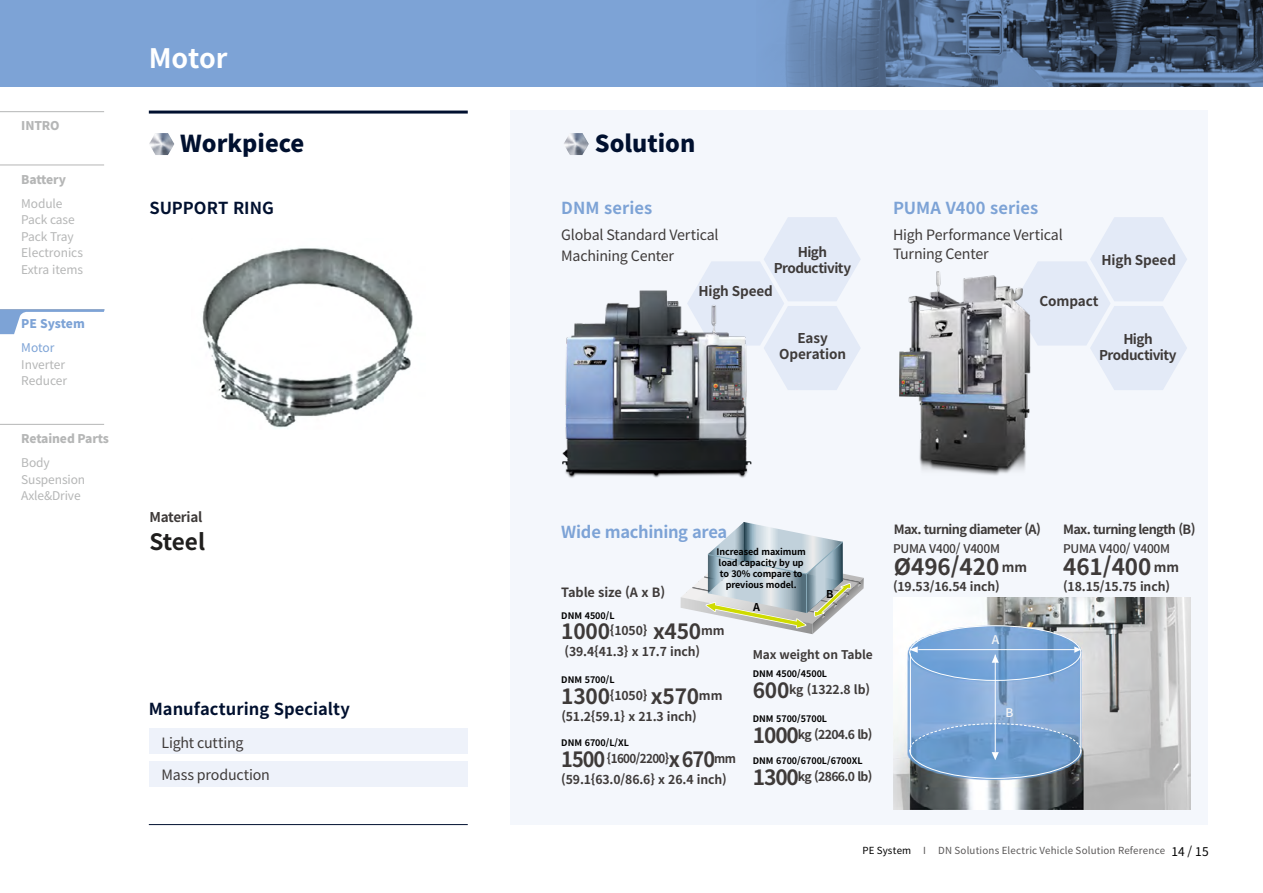
<style>
.page{position:relative;width:1263px;height:893px;background:#fff}
.page>*{position:absolute;margin:0;border:0;box-sizing:border-box;transform-origin:0 0}
.t1{font:700 26.85px "Noto Sans KR";letter-spacing:-.005em;color:#fff}
.t2{font:900 23.25px "Noto Sans KR";color:#00102f}
.t3{font:700 22.5px "Noto Sans KR";color:#3e3a39}
.t4{font:700 22.5px "Noto Sans KR";letter-spacing:-.01em;color:#1f1e1d}
.t5{font:700 21px "Noto Sans KR";letter-spacing:-.01em;color:#3e3a39}
.t6{font:700 16.5px "Noto Sans KR";letter-spacing:-.005em;color:#7da3d6}
.t7{font:700 16.5px "Noto Sans KR";color:#00102f}
.t8{font:14.25px/19.2px "Noto Sans KR";letter-spacing:-.015em;color:#3e3a39}
.t9{font:700 13.5px/15.8px "Noto Sans KR";letter-spacing:-.02em;color:#3e3a39;text-align:center}
.t10{font:700 13.5px/15.8px "Noto Sans KR";letter-spacing:-.04em;color:#3e3a39;text-align:center}
.t11{font:700 12.75px "Noto Sans KR";letter-spacing:-.05em;color:#3e3a39}
.t12{font:700 12.75px "Noto Sans KR";letter-spacing:-.01em;color:#3e3a39}
.t13{font:700 12.3px "Noto Sans KR";letter-spacing:-.01em;color:#3e3a39}
.t14{font:700 12.3px/21px "Noto Sans KR";letter-spacing:-.03em;color:#3e3a39;scale:.95 1}
.t15{font:12px/16.5px "Noto Sans KR";letter-spacing:-.01em;color:#b5b6b6}
.t16{font:500 12px "Noto Sans KR";letter-spacing:-.02em;color:#3e3a39}
.t17{font:900 12px "Noto Sans KR";letter-spacing:-.01em;color:#b5b6b6}
.t18{font:700 12px "Noto Sans KR";letter-spacing:-.01em;color:#3e3a39}
.t19{font:900 12px "Noto Sans KR";color:#7da3d6}
.t20{font:12px "Noto Sans KR";letter-spacing:-.01em;color:#7da3d6}
.t21{font:500 12px "Noto Sans KR";color:#f6f6f6}
.t22{font:700 10.8px "Noto Sans KR";color:#000}
.t23{font:9.75px "Noto Sans KR";letter-spacing:.02em;color:#595757}
.t24{font:700 9px/10.8px "Noto Sans KR";color:#000;text-align:center}
.s1{font-size:21px}
.s2{color:#000}
.s3{font-size:12px;color:#000}
</style>
<div class="page">
<svg style="left:0;top:0;width:1263px;height:87px;background:#6a8ab6"></svg>
<div style="left:510px;top:111px;width:698px;height:714px;background:#f4f7fc"></div>
<hr style="left:149px;top:111px;width:319px;height:3px;background:#00102f">
<hr style="left:149px;top:824px;width:319px;height:1px;background:#00102f">
<img style="left:564px;top:133px;width:25px;height:22px">
<img style="left:149px;top:133px;width:25px;height:22px">
<div style="left:149px;top:729px;width:319px;height:25px;background:#eef2fa"></div>
<div style="left:149px;top:761px;width:319px;height:26px;background:#eef2fa"></div>
<svg style="left:1043px;top:217px;width:144px;height:173px"></svg>
<svg style="left:708px;top:217px;width:153px;height:173px"></svg>
<img style="left:893px;top:597px;width:298px;height:212px">
<hr style="left:995px;top:655px;width:1px;height:97px;background:#fff">
<svg style="left:909px;top:625px;width:172px;height:56px;background:#87add7"></svg>
<hr style="left:918px;top:649px;width:157px;height:1px;background:#fff">
<svg style="left:909px;top:723px;width:172px;height:56px;background:#709ac5"></svg>
<hr style="left:1080px;top:653px;width:1px;height:100px;background:#fff">
<hr style="left:910px;top:653px;width:1px;height:100px;background:#fff">
<svg style="left:680px;top:522px;width:184px;height:112px"></svg>
<img style="left:202px;top:248px;width:211px;height:181px">
<hr style="left:0;top:111px;width:104px;height:1px;background:#b5b6b6">
<hr style="left:0;top:165px;width:104px;height:1px;background:#b5b6b6">
<hr style="left:0;top:424px;width:104px;height:1px;background:#b5b6b6">
<svg style="left:0;top:309px;width:105px;height:25px"></svg>
<img style="left:899px;top:261px;width:144px;height:214px">
<img style="left:562px;top:268px;width:214px;height:210px">
<h3 class="t17" style="left:21px;top:119px;width:40px">INTRO</h3>
<h3 class="t17" style="left:21px;top:173px;width:46px">Battery</h3>
<h3 class="t15" style="left:21px;top:195px;width:63px">Module<br>Pack case<br>Pack Tray<br>Electronics<br>Extra items</h3>
<h3 class="t19" style="left:21px;top:317px;width:65px">PE System</h3>
<h3 class="t20" style="left:21px;top:341px;width:35px">Motor</h3>
<h3 class="t15" style="left:21px;top:357px;width:47px">Inverter<br>Reducer</h3>
<h3 class="t17" style="left:21px;top:432px;width:89px">Retained Parts</h3>
<h3 class="t15" style="left:21px;top:455px;width:65px">Body<br>Suspension<br>Axle&amp;Drive</h3>
<h1 class="t1" style="left:149px;top:43px;width:80px">Motor</h1>
<h2 class="t2" style="left:180px;top:131px;width:126px">Workpiece</h2>
<h2 class="t2" style="left:595px;top:131px;width:102px">Solution</h2>
<h3 class="t7" style="left:150px;top:199px;width:126px">SUPPORT RING</h3>
<h3 class="t6" style="left:561px;top:199px;width:92px">DNM series</h3>
<h3 class="t8" style="left:561px;top:225px;width:159px;line-height:20.5px">Global Standard Vertical<br>Machining Center</h3>
<h3 class="t10" style="left:774px;top:245px;width:79px">High<br>Productivity</h3>
<h3 class="t9" style="left:698px;top:284px;width:76px">High Speed</h3>
<h3 class="t9" style="left:779px;top:330px;width:68px">Easy<br>Operation</h3>
<h3 class="t6" style="left:893px;top:199px;width:147px">PUMA V400 series</h3>
<h3 class="t8" style="left:893px;top:226px;width:171px">High Performance Vertical<br>Turning Center</h3>
<h3 class="t9" style="left:1101px;top:253px;width:76px">High Speed</h3>
<h3 class="t9" style="left:1039px;top:294px;width:61px">Compact</h3>
<h3 class="t10" style="left:1099px;top:331px;width:79px">High<br>Productivity</h3>
<h3 class="t9" style="left:150px;top:510px;width:54px">Material</h3>
<h3 class="t4" style="left:150px;top:529px;width:57px">Steel</h3>
<h3 class="t7" style="left:149px;top:699px;width:203px">Manufacturing Specialty</h3>
<h3 class="t8" style="left:162px;top:733px;width:83px">Light cutting</h3>
<h3 class="t8" style="left:162px;top:766px;width:110px">Mass production</h3>
<h3 class="t6" style="left:561px;top:522px;width:168px">Wide machining area</h3>
<p class="t24" style="left:717px;top:547px;width:91px">Increased maximum load capacity by up to 30% compare to previous model.</p>
<h3 class="t12" style="left:561px;top:585px;width:105px">Table size (A x B)</h3>
<h3 class="t5" style="left:561px;top:620px;width:165px">1000<sup>{1050}</sup> x450<sup>mm</sup></h3>
<h3 class="t13" style="left:565px;top:645px;width:137px">(39.4{41.3} x 17.7 inch)</h3>
<p class="t22" style="left:826px;top:588px;width:9px">B</p>
<p class="t22" style="left:753px;top:601px;width:8px">A</p>
<p class="t24" style="left:561px;top:610px;width:55px">DNM 4500/L</p>
<h3 class="t18" style="left:753px;top:647px;width:122px">Max weight on Table</h3>
<p class="t24" style="left:753px;top:669px;width:76px">DNM 4500/4500L</p>
<h3 class="t13" style="left:753px;top:683px;width:119px"><span class="s1">600</span>kg (1322.8 lb)</h3>
<p class="t24" style="left:753px;top:713px;width:76px">DNM 5700/5700L</p>
<h3 class="t13" style="left:753px;top:727px;width:121px"><span class="s1">1000</span>kg (2204.6 lb)</h3>
<h3 class="t13" style="left:753px;top:769px;width:121px"><span class="s1">1300</span>kg (2866.0 lb)</h3>
<p class="t24" style="left:561px;top:675px;width:55px">DNM 5700/L</p>
<h3 class="t5" style="left:561px;top:684px;width:163px">1300<sup>{1050}</sup> x570<sup>mm</sup></h3>
<h3 class="t13" style="left:561px;top:710px;width:137px">(51.2{59.1} x 21.3 inch)</h3>
<p class="t24" style="left:561px;top:738px;width:69px">DNM 6700/L/XL</p>
<h3 class="t14" style="left:561px;top:748px;width:185px"><span class="s1">1500</span> {1600/2200}<span class="s1">x 670</span>mm (59.1{63.0/86.6} x 26.4 inch)</h3>
<p class="t24" style="left:753px;top:755px;width:112px">DNM 6700/6700L/6700XL</p>
<h3 class="t11" style="left:894px;top:522px;width:149px">Max. turning diameter (A)</h3>
<h3 class="t3" style="left:894px;top:554px;width:135px">Ø496/420 <sup>mm</sup></h3>
<h3 class="t11" style="left:1063px;top:522px;width:134px">Max. turning length (B)</h3>
<h3 class="t3" style="left:1063px;top:554px;width:117px">461/400 <sup>mm</sup></h3>
<h3 class="t16" style="left:893px;top:542px;width:109px">PUMA V400/ V400M</h3>
<h3 class="t16" style="left:1063px;top:542px;width:109px">PUMA V400/ V400M</h3>
<h3 class="t13" style="left:893px;top:579px;width:108px">(19.53/16.54 inch)</h3>
<h3 class="t13" style="left:1063px;top:579px;width:108px">(18.15/15.75 inch)</h3>
<h3 class="t21" style="left:992px;top:632px;width:9px">A</h3>
<h3 class="t21" style="left:1006px;top:706px;width:10px">B</h3>
<p class="t23" style="left:862px;top:844px;width:348px"><span class="s2">PE System</span> I DN Solutions Electric Vehicle Solution Reference <span class="s3">14 / 15</span></p>
</div>
